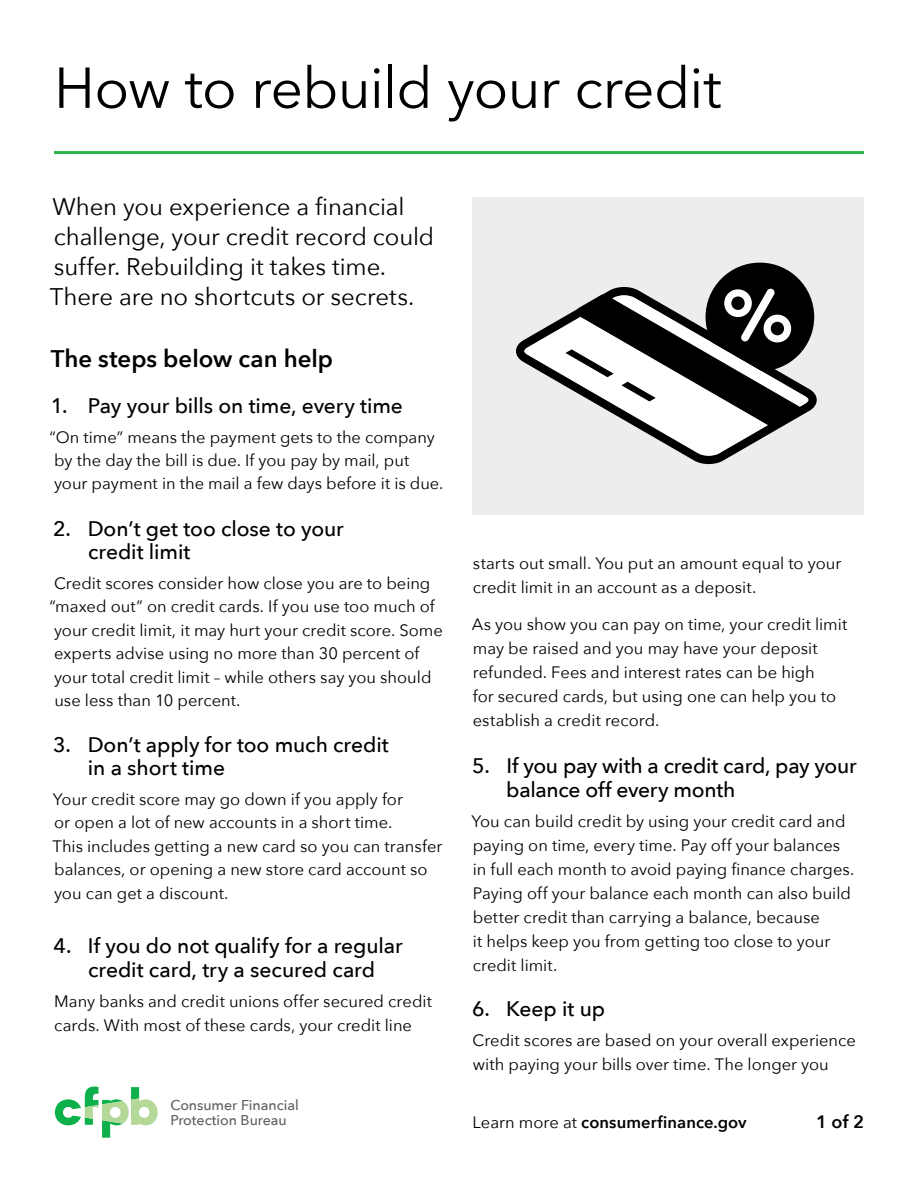
<style>
.page{position:relative;width:918px;height:1188px;background:#fff}
.page>*{position:absolute;margin:0;border:0;box-sizing:border-box;transform-origin:0 0}
.Dark_gray__Main_H1{font:57px "Avenir Next";letter-spacing:-.015em;color:#000}
.subheader__after_H1{font:24px/30px "Avenir Next";letter-spacing:-.005em;color:#000}
.H3_regular{font:600 24px "Avenir Next";color:#000}
.t1{font:500 21px/23.4px "Avenir Next";letter-spacing:-.005em;color:#000}
.t2{font:600 18px "Avenir Next";color:#000}
.paragraph{font:16.5px/24px "Avenir Next";color:#000}
.t3{font:600 16.5px "Avenir Next";letter-spacing:.005em;color:#000}
.t4{font:500 14.25px/14.9px "Avenir Next";color:#5f6062}
.s1{font-weight:400}
</style>
<div class="page">
<div style="left:472px;top:197px;width:392px;height:318px;background:#ecedec"></div>
<svg style="left:55px;top:1087px;width:103px;height:51px"></svg>
<hr style="left:54px;top:151px;width:810px;height:3px;background:#2cb34a">
<div style="left:706px;top:263px;width:108px;height:108px;background:#000;border-radius:50%"></div>
<svg style="left:516px;top:287px;width:301px;height:177px"></svg>
<h1 class="Dark_gray__Main_H1" style="left:54px;top:40px;width:669px">How to rebuild your credit</h1>
<p class="subheader__after_H1" style="left:50px;top:190px;width:386px">When you experience a financial challenge, your credit record could suffer. Rebuilding it takes time.<br>There are no shortcuts or secrets.</p>
<p class="H3_regular" style="left:51px;top:339px;width:284px">The steps below can help</p>
<p class="t1" style="left:51px;top:393px;width:354px">1. Pay your bills on time, every time</p>
<p class="paragraph" style="left:49px;top:425px;width:396px;line-height:23.4px">“On time” means the payment gets to the company by the day the bill is due. If you pay by mail, put<br>your payment in the mail a few days before it is due.</p>
<p class="t1" style="left:88px;top:516px;width:257px;text-indent:-35px">2. Don’t get too close to your credit limit</p>
<p class="paragraph" style="left:54px;top:571px;width:378px">Credit scores consider how close you are to being</p>
<p class="paragraph" style="left:49px;top:594px;width:387px">“maxed out” on credit cards. If you use too much of</p>
<p class="paragraph" style="left:54px;top:617px;width:390px">your credit limit, it may hurt your credit score. Some</p>
<p class="paragraph" style="left:54px;top:641px;width:367px">experts advise using no more than 30 percent of</p>
<p class="paragraph" style="left:54px;top:664px;width:379px">your total credit limit – while others say you should</p>
<p class="paragraph" style="left:54px;top:688px;width:188px">use less than 10 percent.</p>
<p class="t1" style="left:88px;top:732px;width:302px;text-indent:-35px">3. Don’t apply for too much credit in a short time</p>
<p class="paragraph" style="left:52px;top:787px;width:392px;line-height:23.4px">Your credit score may go down if you apply for<br>or open a lot of new accounts in a short time.<br>This includes getting a new card so you can transfer balances, or opening a new store card account so you can get a discount.</p>
<p class="t1" style="left:54px;top:932px;width:351px;line-height:24px;text-align:center">4. If you do not qualify for a regular credit card, try a secured card</p>
<p class="paragraph" style="left:54px;top:989px;width:379px">Many banks and credit unions offer secured credit cards. With most of these cards, your credit line</p>
<p class="t4" style="left:171px;top:1098px;width:130px">Consumer Financial<br>Protection Bureau</p>
<p class="paragraph" style="left:473px;top:550px;width:370px">starts out small. You put an amount equal to your credit limit in an account as a deposit.</p>
<p class="paragraph" style="left:472px;top:612px;width:377px">As you show you can pay on time, your credit limit may be raised and you may have your deposit refunded. Fees and interest rates can be high<br>for secured cards, but using one can help you to establish a credit record.</p>
<p class="t1" style="left:506px;top:752px;width:352px;line-height:24px;text-indent:-34px">5. If you pay with a credit card, pay your balance off every month</p>
<p class="paragraph" style="left:471px;top:809px;width:384px">You can build credit by using your credit card and paying on time, every time. Pay off your balances in full each month to avoid paying finance charges.<br>Paying off your balance each month can also build better credit than carrying a balance, because<br>it helps keep you from getting too close to your credit limit.</p>
<p class="t1" style="left:472px;top:996px;width:135px">6. Keep it up</p>
<p class="paragraph" style="left:473px;top:1028px;width:385px">Credit scores are based on your overall experience with paying your bills over time. The longer you</p>
<p class="t3" style="left:472px;top:1108px;width:276px"><span class="s1">Learn more at</span> consumerfinance.gov</p>
<p class="t2" style="left:816px;top:1106px;width:49px">1 of 2</p>
</div>
